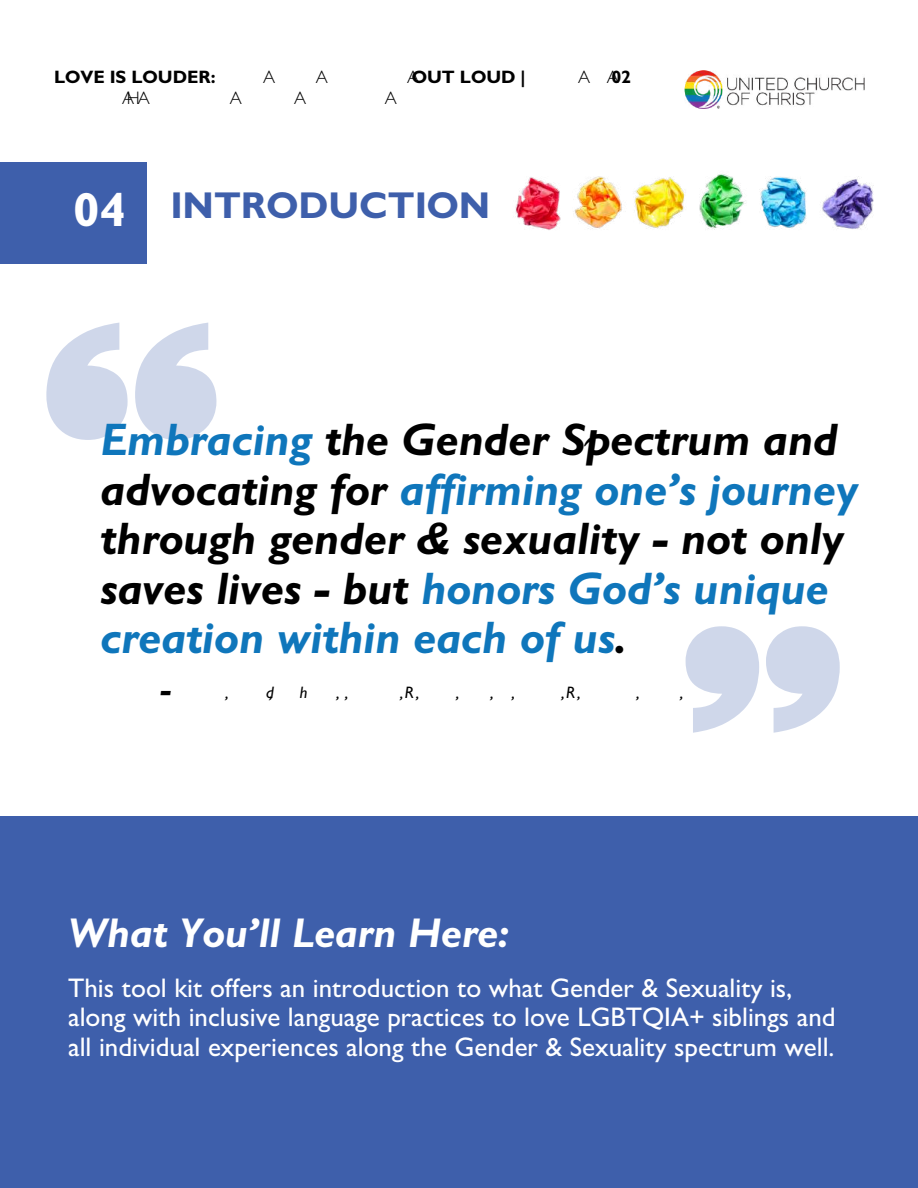
<style>
.page{position:relative;width:918px;height:1188px;background:#fff}
.page>*{position:absolute;margin:0;border:0;box-sizing:border-box;transform-origin:0 0}
.t1{font:italic 700 45.75px/49.5px "Gill Sans MT Std";color:#000}
.t2{font:italic 700 41.7px "Gill Sans MT Std";color:#fff}
.t3{font:700 37.5px "Gill Sans MT Std";color:#3e5fab}
.t4{font:italic 700 30.75px "Gill Sans MT Std";color:#000}
.t5{font:500 27px/29.2px "Gill Sans MT Std";color:#fff}
.t6{font:700 18px "Gill Sans MT Std";color:#000}
.t7{font:300 18px "Gill Sans MT Std";color:#000}
.t8{font:italic 500 16.5px "Gill Sans MT Std";color:#000}
.s1{font-size:48px;color:#fff}
.s2{color:#0f76bb}
</style>
<div class="page">
<div style="left:0;top:817px;width:918px;height:371px;background:#3e5fab"></div>
<img style="left:684px;top:70px;width:180px;height:39px">
<svg style="left:46px;top:323px;width:170px;height:117px"></svg>
<svg style="left:686px;top:626px;width:154px;height:107px"></svg>
<div style="left:0;top:162px;width:146px;height:102px;background:#3e5fab"></div>
<img style="left:515px;top:174px;width:359px;height:56px">
<p class="t6" style="left:54px;top:71px;width:163px">LOVE IS LOUDER:</p>
<p class="t6" style="left:412px;top:71px;width:115px">OUT LOUD |</p>
<p class="t6" style="left:611px;top:71px;width:21px">02</p>
<p class="t7" style="left:127px;top:92px;width:13px">&amp;</p>
<h3 class="t3" style="left:73px;top:193px;width:419px"><span class="s1">04</span> INTRODUCTION</h3>
<h1 class="t1" style="left:101px;top:422px;width:759px"><span class="s2">Embracing</span> the Gender Spectrum and advocating for <span class="s2">affirming one’s journey </span>through gender &amp; sexuality - not only saves lives - but <span class="s2">honors God’s unique creation within each of us</span>.</h1>
<p class="t4" style="left:160px;top:679px;width:12px">-</p>
<p class="t8" style="left:266px;top:687px;width:5px">,</p>
<p class="t8" style="left:300px;top:687px;width:6px">/</p>
<p class="t8" style="left:405px;top:687px;width:13px">&amp;</p>
<p class="t8" style="left:566px;top:687px;width:13px">&amp;</p>
<h2 class="t2" style="left:68px;top:918px;width:443px">What You’ll Learn Here:</h2>
<p class="t5" style="left:68px;top:978px;width:769px">This tool kit offers an introduction to what Gender &amp; Sexuality is, along with inclusive language practices to love LGBTQIA+ siblings and all individual experiences along the Gender &amp; Sexuality spectrum well.</p>
</div>
